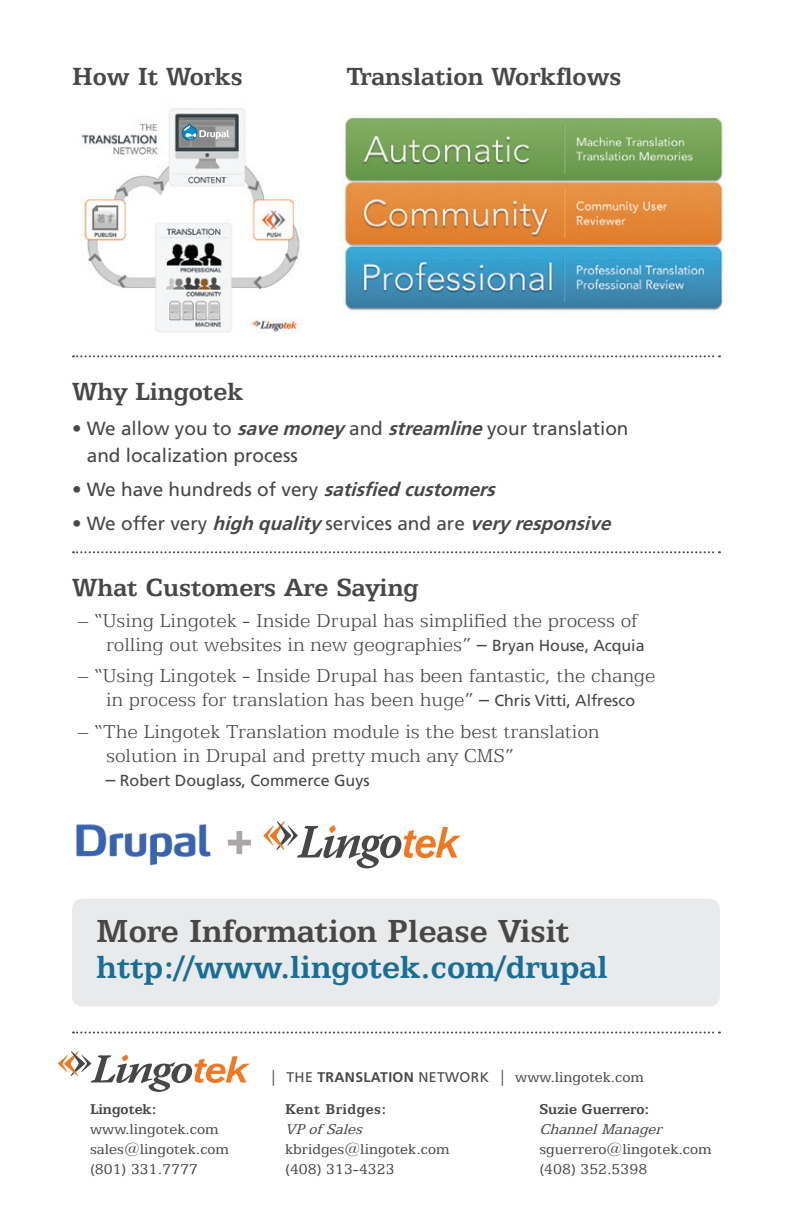
<style>
.page{position:relative;width:792px;height:1224px;background:#fff}
.page>*{position:absolute;margin:0;border:0;box-sizing:border-box;transform-origin:0 0}
.t1{font:700 36px "Egyptian 505 BT";color:#186e95}
.t2{font:700 36px "Egyptian 505 BT";color:#474746}
.t3{font:700 28px "Egyptian 505 BT";color:#474746}
.t4{font:300 21px/24px "Egyptian 505 BT";letter-spacing:-.005em;color:#474746}
.t5{font:19px/27px "Frutiger LT Std";color:#474746}
.t6{font:16px "Egyptian 505 BT";color:#474746}
.t7{font:16px "Frutiger LT Std";color:#474746}
.t8{font:700 16px "Egyptian 505 BT";color:#474746}
.t9{font:italic 16px "Egyptian 505 BT";color:#474746}
.t10{font:700 16px "Egyptian 505 BT";letter-spacing:.03em;color:#474746}
.s1{font-weight:700;font-style:italic}
.s2{font-family:"Frutiger LT Std";font-weight:400;font-size:20px}
.s3{font-family:"Frutiger LT Std";font-weight:400;font-size:16px}
.s4{font-size:20px}
.s5{font-family:"Frutiger LT Std";font-size:14px}
.s6{font-family:"Frutiger LT Std";font-weight:700;font-size:14px}
</style>
<div class="page">
<div style="left:72px;top:899px;width:648px;height:107px;background:#e9eaeb;border-radius:11px"></div>
<svg style="left:73px;top:355px;width:647px;height:2px"></svg>
<svg style="left:73px;top:551px;width:647px;height:2px"></svg>
<svg style="left:58px;top:1051px;width:192px;height:41px"></svg>
<svg style="left:73px;top:1032px;width:647px;height:2px"></svg>
<img style="left:342px;top:117px;width:384px;height:194px">
<img style="left:81px;top:108px;width:221px;height:225px">
<svg style="left:182px;top:124px;width:47px;height:16px"></svg>
<svg style="left:263px;top:821px;width:198px;height:47px"></svg>
<img style="left:76px;top:824px;width:135px;height:42px">
<svg style="left:228px;top:831px;width:23px;height:23px"></svg>
<p class="t3" style="left:72px;top:60px;width:172px">How It Works</p>
<p class="t3" style="left:346px;top:60px;width:277px">Translation Workflows</p>
<p class="t3" style="left:72px;top:375px;width:173px">Why Lingotek</p>
<p class="t5" style="left:87px;top:415px;width:543px;text-indent:-15px">• We allow you to <span class="s1">savemoney</span>and <span class="s1">streamline</span>your translation and localization process</p>
<p class="t5" style="left:72px;top:476px;width:430px">• We h a v e h u n d r e d s o f v e r y <span class="s1">satisfied customers</span></p>
<p class="t5" style="left:72px;top:510px;width:546px">• We o ff e r v e r y <span class="s1">high quality</span>s e r v i c e s a n d a r e <span class="s1">veryresponsive</span></p>
<p class="t3" style="left:72px;top:571px;width:348px">What Customers Are Saying</p>
<p class="t4" style="left:106px;top:608px;width:540px;text-indent:-28px">– “Using Lingotek - Inside Drupal has simplified the process of rolling out websites in new geographies” <span class="s2">–</span> <span class="s3">Bryan House, Acquia</span></p>
<p class="t4" style="left:78px;top:664px;width:579px;text-align:center">– “Using Lingotek - Inside Drupal has been fantastic, the change in process for translation has been huge” <span class="s2">–</span> <span class="s3">Chris Vitti, Alfresco</span></p>
<p class="t4" style="left:106px;top:719px;width:495px;text-indent:-28px">– “The Lingotek Translation module is the best translation solution in Drupal and pretty much any CMS”</p>
<p class="t7" style="left:105px;top:771px;width:266px"><span class="s4">–</span> Robert Douglass, Commerce Guys</p>
<p class="t2" style="left:96px;top:910px;width:475px">More Information Please Visit</p>
<p class="t1" style="left:97px;top:946px;width:513px">http://www.lingotek.com/drupal</p>
<p class="t8" style="left:90px;top:1100px;width:68px">Lingotek:</p>
<p class="t6" style="left:90px;top:1120px;width:130px">www.lingotek.com</p>
<p class="t6" style="left:90px;top:1140px;width:141px">sales@lingotek.com</p>
<p class="t6" style="left:90px;top:1160px;width:109px">(801) 331.7777</p>
<p class="t6" style="left:270px;top:1067px;width:376px">| <span class="s5">THE</span> <span class="s6">TRANSLATION</span> <span class="s5">NETWORK</span> | www.lingotek.com</p>
<p class="t10" style="left:285px;top:1100px;width:103px">Kent Bridges:</p>
<p class="t9" style="left:285px;top:1120px;width:83px">VPofSales</p>
<p class="t6" style="left:285px;top:1140px;width:166px">kbridges@lingotek.com</p>
<p class="t6" style="left:285px;top:1160px;width:111px">(408) 313-4323</p>
<p class="t8" style="left:539px;top:1100px;width:112px">Suzie Guerrero:</p>
<p class="t9" style="left:539px;top:1120px;width:129px">ChannelManager</p>
<p class="t6" style="left:539px;top:1140px;width:174px">sguerrero@lingotek.com</p>
<p class="t6" style="left:539px;top:1160px;width:109px">(408) 352.5398</p>
</div>
